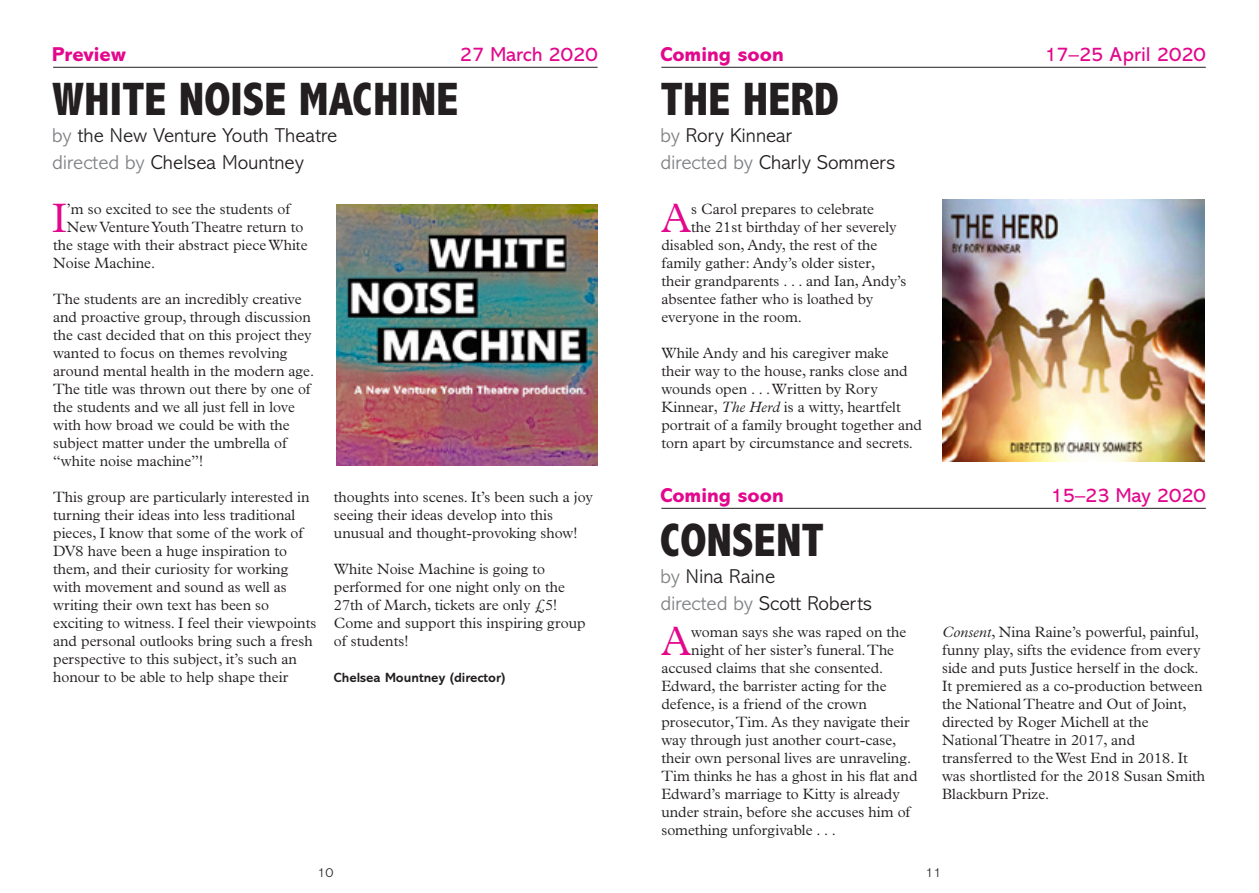
<style>
.page{position:relative;width:1259px;height:893px;background:#fff}
.page>*{position:absolute;margin:0;border:0;box-sizing:border-box;transform-origin:0 0}
.A_Head_-_Abadi{font:800 condensed 47.25px "Abadi MT Std";color:#231f20}
.Body_copy___Plantin{font:300 41.4px "Plantin Std";color:#e2078c}
.Sub_A_Head_-_Abadi{font:300 20.25px "Abadi MT Std";color:#231f20}
.Sur_A_Head_-_2_words{font:20.25px "Abadi MT Std";color:#e2078c}
.Sur_A_Head_-_2_words-2{font:800 20.25px "Abadi MT Std";color:#e2078c}
.Sur_A_Head_-_Abadi{font:20.25px "Abadi MT Std";color:#e2078c}
.Sur_A_Head_-_Abadi-2{font:800 20.25px "Abadi MT Std";color:#e2078c}
.Body_copy___Plantin-2{font:300 15px/18px "Plantin Std";color:#231f20}
.Byline___Abadi_copy{font:700 13.5px "Abadi MT Std";color:#231f20}
.t1{font:300 13.5px "Abadi MT Std";color:#231f20}
.s1{color:#808285}
.s2{font-style:italic}
</style>
<div class="page">
<hr style="left:661px;top:67px;width:544px;height:1px;background:#231f20">
<hr style="left:661px;top:508px;width:544px;height:1px;background:#231f20">
<hr style="left:53px;top:67px;width:544px;height:1px;background:#231f20">
<img style="left:336px;top:204px;width:261px;height:262px">
<img style="left:942px;top:200px;width:262px;height:261px">
<p class="Sur_A_Head_-_Abadi-2" style="left:52px;top:42px;width:75px">Preview</p>
<p class="Sur_A_Head_-_Abadi" style="left:460px;top:43px;width:139px">27 March 2020</p>
<p class="A_Head_-_Abadi" style="left:52px;top:73px;width:408px">WHITE NOISE MACHINE</p>
<p class="Sub_A_Head_-_Abadi" style="left:52px;top:124px;width:286px"><span class="s1">by</span> the New Venture Youth Theatre</p>
<p class="Sub_A_Head_-_Abadi" style="left:52px;top:151px;width:253px"><span class="s1">directed by</span> Chelsea Mountney</p>
<p class="Body_copy___Plantin" style="left:52px;top:194px;width:16px">I</p>
<p class="Body_copy___Plantin-2" style="left:67px;top:200px;width:225px">’m so excited to see the students of</p>
<p class="Body_copy___Plantin-2" style="left:67px;top:218px;width:238px">New Venture Youth Theatre return to</p>
<p class="Body_copy___Plantin-2" style="left:53px;top:236px;width:256px">the stage with their abstract piece White</p>
<p class="Body_copy___Plantin-2" style="left:53px;top:254px;width:104px">Noise Machine.</p>
<p class="Body_copy___Plantin-2" style="left:53px;top:290px;width:262px">The students are an incredibly creative and proactive group, through discussion the cast decided that on this project they wanted to focus on themes revolving around mental health in the modern age.<br>The title was thrown out there by one of the students and we all just fell in love with how broad we could be with the subject matter under the umbrella of “white noise machine”!</p>
<p class="Body_copy___Plantin-2" style="left:53px;top:488px;width:265px">This group are particularly interested in turning their ideas into less traditional pieces, I know that some of the work of DV8 have been a huge inspiration to them, and their curiosity for working with movement and sound as well as writing their own text has been so exciting to witness. I feel their viewpoints and personal outlooks bring such a fresh perspective to this subject, it’s such an honour to be able to help shape their</p>
<p class="Body_copy___Plantin-2" style="left:334px;top:488px;width:261px">thoughts into scenes. It’s been such a joy seeing their ideas develop into this unusual and thought-provoking show!</p>
<p class="Body_copy___Plantin-2" style="left:334px;top:560px;width:253px">White Noise Machine is going to performed for one night only on the<br>27th of March, tickets are only £5!<br>Come and support this inspiring group of students!</p>
<p class="Byline___Abadi_copy" style="left:334px;top:669px;width:173px">Chelsea Mountney (director)</p>
<p class="Sur_A_Head_-_2_words-2" style="left:660px;top:42px;width:125px">Coming soon</p>
<p class="Sur_A_Head_-_2_words" style="left:1044px;top:43px;width:163px">17–25 April 2020</p>
<p class="A_Head_-_Abadi" style="left:660px;top:73px;width:180px">THE HERD</p>
<p class="Sub_A_Head_-_Abadi" style="left:660px;top:124px;width:133px"><span class="s1">by</span> Rory Kinnear</p>
<p class="Sub_A_Head_-_Abadi" style="left:660px;top:151px;width:236px"><span class="s1">directed by</span> Charly Sommers</p>
<p class="Body_copy___Plantin" style="left:661px;top:194px;width:32px">A</p>
<p class="Body_copy___Plantin-2" style="left:691px;top:200px;width:184px">s Carol prepares to celebrate</p>
<p class="Body_copy___Plantin-2" style="left:691px;top:218px;width:207px">the 21st birthday of her severely</p>
<p class="Body_copy___Plantin-2" style="left:661px;top:236px;width:217px">disabled son, Andy, the rest of the</p>
<p class="Body_copy___Plantin-2" style="left:661px;top:254px;width:215px">family gather: Andy’s older sister,</p>
<p class="Body_copy___Plantin-2" style="left:661px;top:272px;width:246px">their grandparents . . . and Ian, Andy’s</p>
<p class="Body_copy___Plantin-2" style="left:661px;top:290px;width:213px">absentee father who is loathed by</p>
<p class="Body_copy___Plantin-2" style="left:661px;top:308px;width:142px">everyone in the room.</p>
<p class="Body_copy___Plantin-2" style="left:661px;top:344px;width:262px">While Andy and his caregiver make<br>their way to the house, ranks close and wounds open . . . Written by Rory Kinnear, <span class="s2">The Herd</span> is a witty, heartfelt portrait of a family brought together and torn apart by circumstance and secrets.</p>
<p class="Sur_A_Head_-_2_words-2" style="left:660px;top:483px;width:125px">Coming soon</p>
<p class="Sur_A_Head_-_2_words" style="left:1050px;top:484px;width:157px">15–23 May 2020</p>
<p class="A_Head_-_Abadi" style="left:660px;top:514px;width:165px">CONSENT</p>
<p class="Sub_A_Head_-_Abadi" style="left:660px;top:565px;width:116px"><span class="s1">by</span> Nina Raine</p>
<p class="Sub_A_Head_-_Abadi" style="left:660px;top:592px;width:213px"><span class="s1">directed by</span> Scott Roberts</p>
<p class="Body_copy___Plantin" style="left:661px;top:617px;width:32px">A</p>
<p class="Body_copy___Plantin-2" style="left:691px;top:623px;width:217px">woman says she was raped on the</p>
<p class="Body_copy___Plantin-2" style="left:691px;top:641px;width:204px">night of her sister’s funeral. The</p>
<p class="Body_copy___Plantin-2" style="left:661px;top:659px;width:223px">accused claims that she consented.</p>
<p class="Body_copy___Plantin-2" style="left:661px;top:677px;width:227px">Edward, the barrister acting for the</p>
<p class="Body_copy___Plantin-2" style="left:661px;top:695px;width:207px">defence, is a friend of the crown</p>
<p class="Body_copy___Plantin-2" style="left:661px;top:713px;width:250px">prosecutor, Tim. As they navigate their</p>
<p class="Body_copy___Plantin-2" style="left:661px;top:731px;width:236px">way through just another court-case,</p>
<p class="Body_copy___Plantin-2" style="left:661px;top:749px;width:251px">their own personal lives are unraveling.</p>
<p class="Body_copy___Plantin-2" style="left:661px;top:767px;width:258px">Tim thinks he has a ghost in his flat and</p>
<p class="Body_copy___Plantin-2" style="left:661px;top:785px;width:240px">Edward’s marriage to Kitty is already</p>
<p class="Body_copy___Plantin-2" style="left:661px;top:803px;width:251px">under strain, before she accuses him of</p>
<p class="Body_copy___Plantin-2" style="left:661px;top:821px;width:176px">something unforgivable . . .</p>
<p class="Body_copy___Plantin-2" style="left:942px;top:623px;width:265px"><span class="s2">Consent</span>, Nina Raine’s powerful, painful, funny play, sifts the evidence from every side and puts Justice herself in the dock.<br>It premiered as a co-production between the National Theatre and Out of Joint, directed by Roger Michell at the National Theatre in 2017, and transferred to the West End in 2018. It was shortlisted for the 2018 Susan Smith Blackburn Prize.</p>
<p class="t1" style="left:317px;top:866px;width:18px">10</p>
<p class="t1" style="left:925px;top:866px;width:18px">11</p>
</div>
